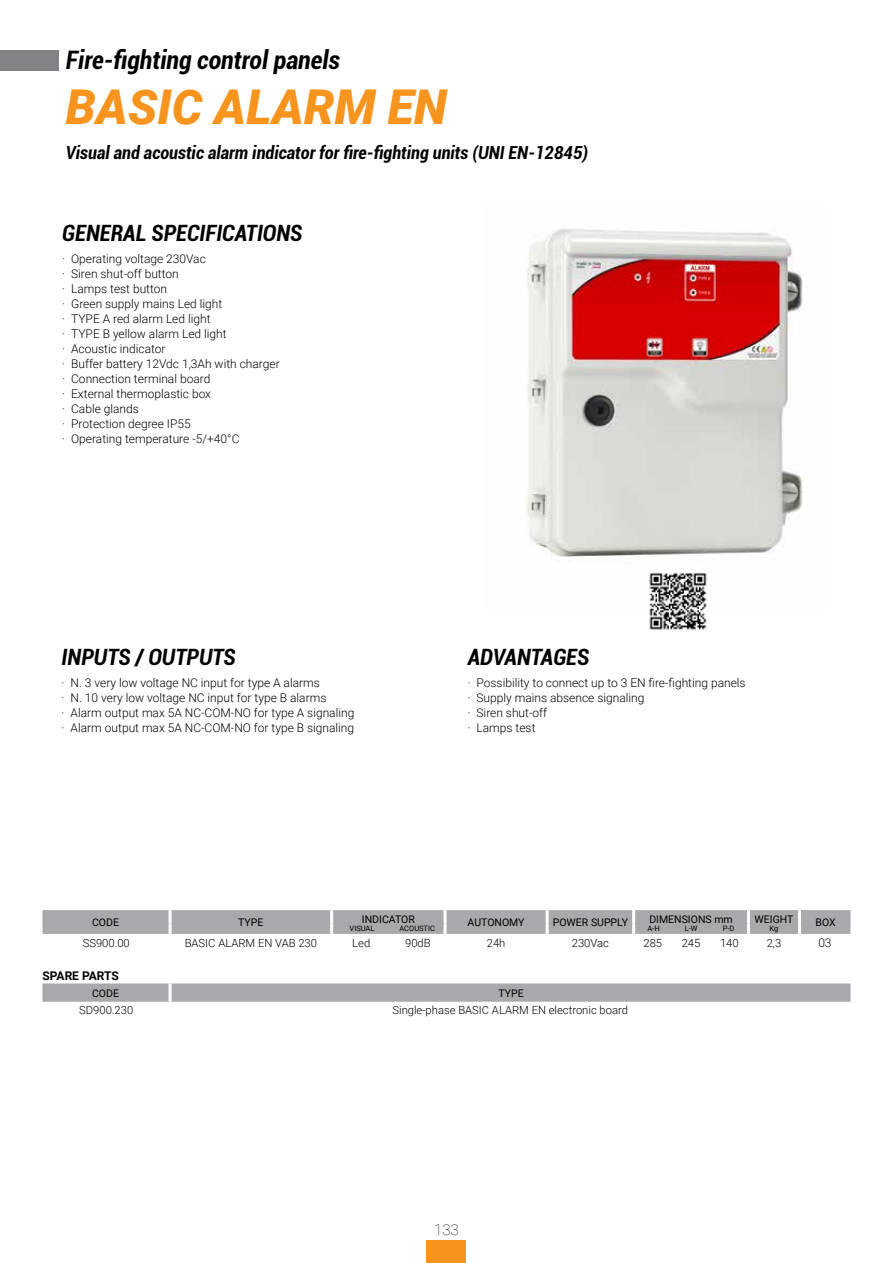
<style>
.page{position:relative;width:893px;height:1263px;background:#fff}
.page>*{position:absolute;margin:0;border:0;box-sizing:border-box;transform-origin:0 0}
.t1{font:italic 900 48px "Roboto";color:#f7941e}
.t2{font:italic 700 condensed 25.5px "Roboto";color:#000}
.t3{font:italic 700 condensed 22.5px "Roboto";color:#000}
.t4{font:italic 700 condensed 18px "Roboto";color:#000}
.t5{font:100 15px "Roboto";color:#000}
.t6{font:300 12px/15px "Roboto";color:#000}
.t7{font:700 12px "Roboto";letter-spacing:-.005em;color:#000}
.t8{font:300 11.25px "Roboto";color:#000}
.t9{font:10.5px "Roboto";color:#000}
.t10{font:7.5px "Roboto";color:#000}
</style>
<div class="page">
<div style="left:0;top:50px;width:58px;height:20px;background:#808285"></div>
<div style="left:43px;top:910px;width:807px;height:24px;background:#a7a9ac"></div>
<svg style="left:43px;top:983px;width:807px;height:19px;background:#aaacaf"></svg>
<hr style="left:169px;top:983px;width:3px;height:19px;background:#fff">
<div style="left:427px;top:1240px;width:39px;height:23px;background:#f7941e"></div>
<img style="left:525px;top:229px;width:278px;height:328px">
<img style="left:649px;top:572px;width:58px;height:58px">
<h2 class="t2" style="left:66px;top:42px;width:276px">Fire-fighting control panels</h2>
<h1 class="t1" style="left:66px;top:74px;width:383px">BASIC ALARM EN</h1>
<h3 class="t4" style="left:66px;top:140px;width:524px">Visual and acoustic alarm indicator for fire-fighting units (UNI EN-12845)</h3>
<h3 class="t3" style="left:62px;top:217px;width:242px">GENERAL SPECIFICATIONS</h3>
<p class="t6" style="left:62px;top:251px;width:219px">· Operating voltage 230Vac<br>· Siren shut-off button<br>· Lamps test button<br>· Green supply mains Led light<br>· TYPE A red alarm Led light<br>· TYPE B yellow alarm Led light<br>· Acoustic indicator<br>· Buffer battery 12Vdc 1,3Ah with charger · Connection terminal board<br>· External thermoplastic box<br>· Cable glands<br>· Protection degree IP55<br>· Operating temperature -5/+40°C</p>
<h3 class="t3" style="left:62px;top:641px;width:175px">INPUTS / OUTPUTS</h3>
<p class="t6" style="left:62px;top:675px;width:294px">· N. 3 very low voltage NC input for type A alarms<br>· N. 10 very low voltage NC input for type B alarms<br>· Alarm output max 5A NC-COM-NO for type A signaling · Alarm output max 5A NC-COM-NO for type B signaling</p>
<h3 class="t3" style="left:468px;top:641px;width:123px">ADVANTAGES</h3>
<p class="t6" style="left:468px;top:674px;width:279px">· Possibility to connect up to 3 EN fire-fighting panels · Supply mains absence signaling<br>· Siren shut-off<br>· Lamps test</p>
<p class="t9" style="left:92px;top:915px;width:28px">CODE</p>
<p class="t9" style="left:238px;top:915px;width:27px">TYPE</p>
<p class="t9" style="left:362px;top:912px;width:54px">INDICATOR</p>
<p class="t9" style="left:468px;top:915px;width:58px">AUTONOMY</p>
<p class="t9" style="left:553px;top:915px;width:77px">POWER SUPPLY</p>
<p class="t9" style="left:649px;top:912px;width:85px">DIMENSIONS mm</p>
<p class="t9" style="left:755px;top:912px;width:40px">WEIGHT</p>
<p class="t9" style="left:816px;top:915px;width:22px">BOX</p>
<p class="t10" style="left:350px;top:923px;width:26px">VISUAL</p>
<p class="t10" style="left:399px;top:923px;width:37px">ACOUSTIC</p>
<p class="t10" style="left:647px;top:923px;width:14px">A-H</p>
<p class="t10" style="left:685px;top:923px;width:14px">L-W</p>
<p class="t10" style="left:723px;top:923px;width:13px">P-D</p>
<p class="t10" style="left:770px;top:923px;width:10px">Kg</p>
<p class="t8" style="left:83px;top:935px;width:49px">SS900.00</p>
<p class="t8" style="left:185px;top:935px;width:134px">BASIC ALARM EN VAB 230</p>
<p class="t8" style="left:352px;top:935px;width:19px">Led</p>
<p class="t8" style="left:405px;top:935px;width:27px">90dB</p>
<p class="t8" style="left:487px;top:935px;width:20px">24h</p>
<p class="t8" style="left:572px;top:935px;width:39px">230Vac</p>
<p class="t8" style="left:643px;top:935px;width:20px">285</p>
<p class="t8" style="left:682px;top:935px;width:20px">245</p>
<p class="t8" style="left:720px;top:935px;width:20px">140</p>
<p class="t8" style="left:767px;top:935px;width:16px">2,3</p>
<p class="t6" style="left:818px;top:935px;width:15px">03</p>
<p class="t7" style="left:43px;top:967px;width:78px">SPARE PARTS</p>
<p class="t9" style="left:92px;top:985px;width:28px">CODE</p>
<p class="t9" style="left:498px;top:985px;width:27px">TYPE</p>
<p class="t8" style="left:79px;top:1002px;width:56px">SD900.230</p>
<p class="t8" style="left:392px;top:1002px;width:237px">Single-phase BASIC ALARM EN electronic board</p>
<p class="t5" style="left:434px;top:1219px;width:26px">133</p>
</div>
